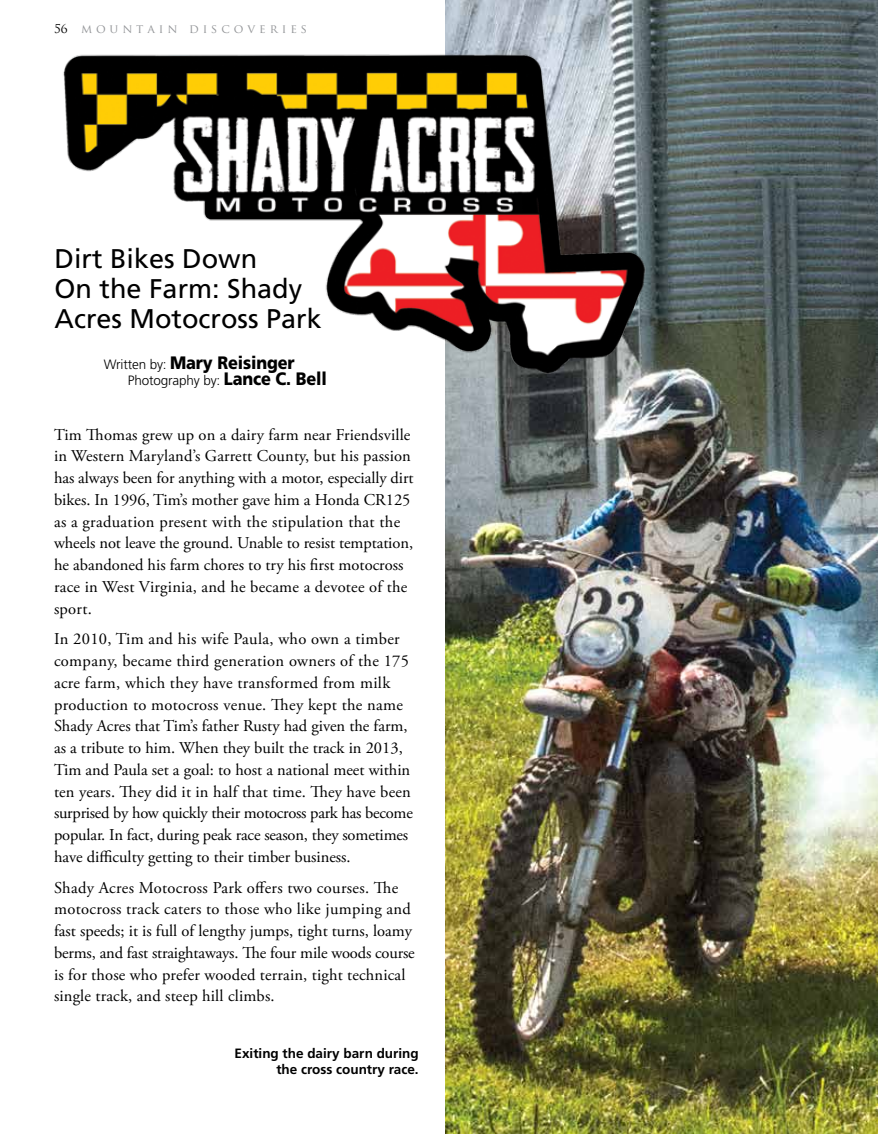
<style>
.page{position:relative;width:878px;height:1134px;background:#fff}
.page>*{position:absolute;margin:0;border:0;box-sizing:border-box;transform-origin:0 0}
.t1{font:27px/30px "Frutiger";color:#000}
.t2{font:900 18px "Frutiger";letter-spacing:-.01em;color:#000;scale:.9 1}
.t3{font:16.5px/21.8px "Adobe Garamond Pro";color:#000}
.t4{font:700 13.5px/16.5px "Frutiger";color:#000;text-align:right}
.t5{font:300 13.5px "Frutiger";letter-spacing:-.01em;color:#000}
.t6{font:12px "Trajan Pro";color:#939598}
.s1{color:#000}
.s2{font-weight:300;font-size:13.5px}
.s3{font-weight:900;font-size:18px}
</style>
<div class="page">
<img style="left:446px;top:0;width:432px;height:1134px">
<img style="left:63px;top:21px;width:609px;height:378px">
<p class="t6" style="left:54px;top:21px;width:254px"><span class="s1">56</span> M O U N T A I N D I S C O V E R I E S</p>
<h1 class="t1" style="left:55px;top:244px;width:269px">Dirt Bikes Down<br>On the Farm: Shady<br>Acres Motocross Park</h1>
<p class="t2" style="left:104px;top:352px;width:213px"><span class="s2">Written by:</span> Mary Reisinger</p>
<p class="t5" style="left:128px;top:373px;width:201px">Photography by: <span class="s3">Lance C. Bell</span></p>
<p class="t3" style="left:54px;top:424px;width:361px">Tim Thomas grew up on a dairy farm near Friendsville in Western Maryland’s Garrett County, but his passion has always been for anything with a motor, especially dirt bikes. In 1996, Tim’s mother gave him a Honda CR125 as a graduation present with the stipulation that the wheels not leave the ground. Unable to resist temptation, he abandoned his farm chores to try his first motocross race in West Virginia, and he became a devotee of the sport.</p>
<p class="t3" style="left:54px;top:629px;width:360px">In 2010, Tim and his wife Paula, who own a timber company, became third generation owners of the 175 acre farm, which they have transformed from milk production to motocross venue. They kept the name Shady Acres that Tim’s father Rusty had given the farm, as a tribute to him. When they built the track in 2013, Tim and Paula set a goal: to host a national meet within ten years. They did it in half that time. They have been surprised by how quickly their motocross park has become popular. In fact, during peak race season, they sometimes have difficulty getting to their timber business.</p>
<p class="t3" style="left:54px;top:877px;width:362px">Shady Acres Motocross Park offers two courses. The motocross track caters to those who like jumping and fast speeds; it is full of lengthy jumps, tight turns, loamy berms, and fast straightaways. The four mile woods course is for those who prefer wooded terrain, tight technical single track, and steep hill climbs.</p>
<p class="t4" style="left:234px;top:1045px;width:186px">Exiting the dairy barn during the cross country race.</p>
</div>
